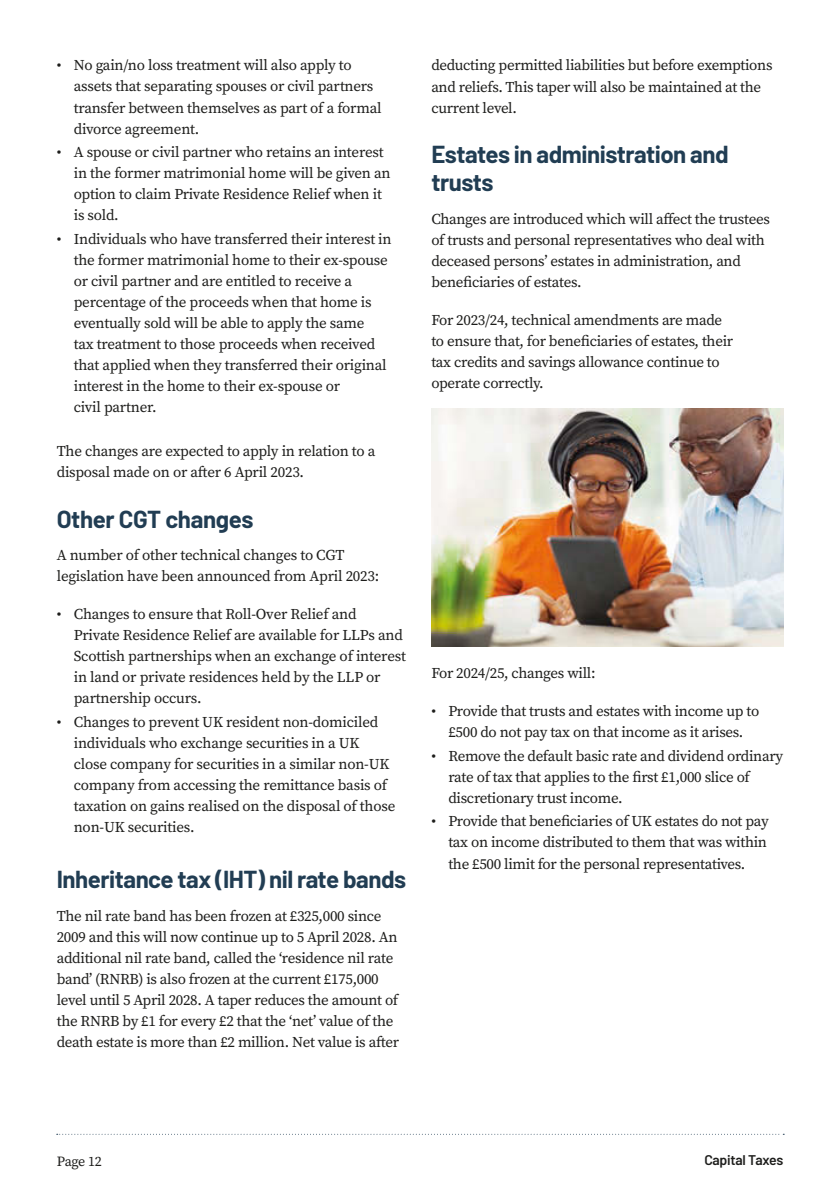
<style>
.page{position:relative;width:840px;height:1191px;background:#fff}
.page>*{position:absolute;margin:0;border:0;box-sizing:border-box;transform-origin:0 0}
.t1{font:700 24px/28px "Barlow";letter-spacing:-.02em;color:#213d53}
.t2{font:15px/21px "Source Serif Pro";letter-spacing:-.02em;color:#1d1d1b}
.t3{font:600 14px "Barlow";letter-spacing:-.02em;color:#1d1d1b}
.t4{font:14px "Source Serif Pro";letter-spacing:-.025em;color:#1d1d1b}
</style>
<div class="page">
<svg style="left:57px;top:1133px;width:722px;height:1px"></svg>
<img style="left:431px;top:408px;width:351px;height:238px">
<p class="t2" style="left:74px;top:56px;width:309px;text-indent:-17px">• No gain/no loss treatment will also apply to assets that separating spouses or civil partners transfer between themselves as part of a formal divorce agreement.</p>
<p class="t2" style="left:74px;top:142px;width:318px;text-indent:-17px">• A spouse or civil partner who retains an interest in the former matrimonial home will be given an option to claim Private Residence Relief when it is sold.</p>
<p class="t2" style="left:74px;top:229px;width:319px;text-indent:-17px">• Individuals who have transferred their interest in the former matrimonial home to their ex-spouse or civil partner and are entitled to receive a percentage of the proceeds when that home is eventually sold will be able to apply the same<br>tax treatment to those proceeds when received that applied when they transferred their original interest in the home to their ex-spouse or<br>civil partner.</p>
<p class="t2" style="left:57px;top:441px;width:320px">The changes are expected to apply in relation to a disposal made on or after 6 April 2023.</p>
<h1 class="t1" style="left:57px;top:507px;width:198px">Other CGT changes</h1>
<p class="t2" style="left:57px;top:545px;width:324px">A number of other technical changes to CGT legislation have been announced from April 2023:</p>
<p class="t2" style="left:74px;top:604px;width:333px;text-indent:-17px">• Changes to ensure that Roll-Over Relief and Private Residence Relief are available for LLPs and Scottish partnerships when an exchange of interest in land or private residences held by the LLP or partnership occurs.</p>
<p class="t2" style="left:74px;top:712px;width:323px;text-indent:-17px">• Changes to prevent UK resident non-domiciled individuals who exchange securities in a UK close company for securities in a similar non-UK company from accessing the remittance basis of taxation on gains realised on the disposal of those non-UK securities.</p>
<h1 class="t1" style="left:57px;top:867px;width:351px">Inheritance tax (IHT) nil rate bands</h1>
<p class="t2" style="left:57px;top:905px;width:343px">The nil rate band has been frozen at £325,000 since 2009 and this will now continue up to 5 April 2028. An additional nil rate band, called the ‘residence nil rate band’ (RNRB) is also frozen at the current £175,000 level until 5 April 2028. A taper reduces the amount of the RNRB by £1 for every £2 that the ‘net’ value of the death estate is more than £2 million. Net value is after</p>
<p class="t2" style="left:431px;top:56px;width:342px">deducting permitted liabilities but before exemptions and reliefs. This taper will also be maintained at the current level.</p>
<h1 class="t1" style="left:431px;top:142px;width:299px">Estates in administration and trusts</h1>
<p class="t2" style="left:431px;top:208px;width:340px">Changes are introduced which will affect the trustees of trusts and personal representatives who deal with deceased persons’ estates in administration, and beneficiaries of estates.</p>
<p class="t2" style="left:431px;top:310px;width:303px">For 2023/24, technical amendments are made to ensure that, for beneficiaries of estates, their tax credits and savings allowance continue to operate correctly.</p>
<p class="t2" style="left:431px;top:663px;width:166px">For 2024/25, changes will:</p>
<p class="t2" style="left:431px;top:701px;width:329px;text-align:center">• Provide that trusts and estates with income up to £500 do not pay tax on that income as it arises.</p>
<p class="t2" style="left:448px;top:745px;width:336px;text-indent:-17px">• Remove the default basic rate and dividend ordinary rate of tax that applies to the first £1,000 slice of discretionary trust income.</p>
<p class="t2" style="left:448px;top:811px;width:322px;text-align:justify;text-indent:-17px">• Provide that beneficiaries of UK estates do not pay tax on income distributed to them that was within the £500 limit for the personal representatives.</p>
<p class="t4" style="left:57px;top:1154px;width:47px">Page 12</p>
<p class="t3" style="left:704px;top:1155px;width:80px">Capital Taxes</p>
</div>
